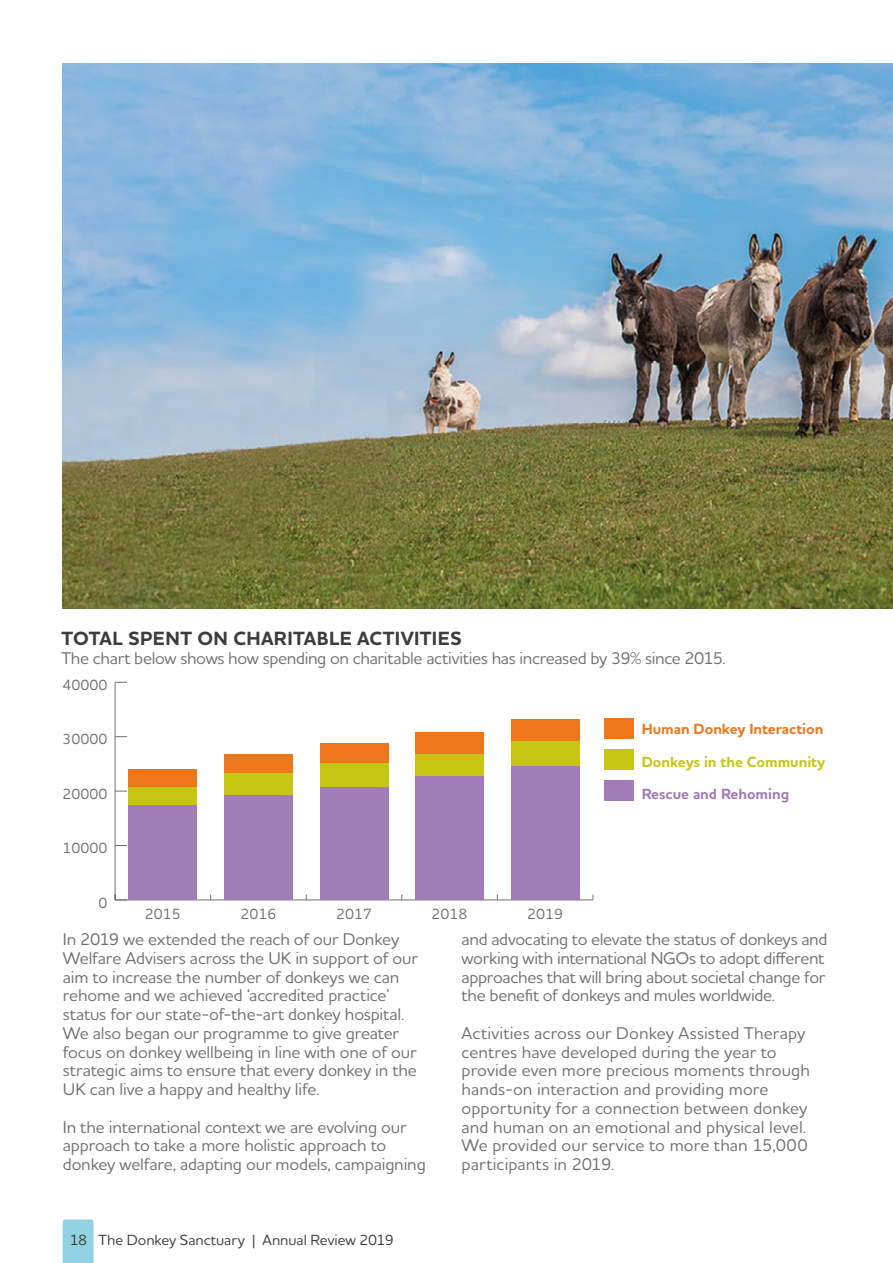
<style>
.page{position:relative;width:893px;height:1263px;background:#fff}
.page>*{position:absolute;margin:0;border:0;box-sizing:border-box;transform-origin:0 0}
.Sub_heading__H2{font:700 19.5px "Houschka Alt Pro";letter-spacing:.02em;color:#3c3c3b}
.Coloums_body_text__p{font:500 17.25px/18.8px "Houschka Alt Pro";letter-spacing:-.01em;color:#706f6f}
.t1{font:700 15px/32.7px "Houschka Alt Pro";color:#ee771b}
.t2{font:500 15px "Houschka Alt Pro";color:#706f6f}
.t3{font:500 15px "Houschka Alt Pro";color:#3c3c3b}
.s1{color:#c6c511}
.s2{color:#a17cb6}
</style>
<div class="page">
<svg style="left:63px;top:1219px;width:31px;height:44px"></svg>
<hr style="left:115px;top:899px;width:478px;height:1px;background:#706f6f">
<hr style="left:115px;top:682px;width:1px;height:218px;background:#706f6f">
<svg style="left:115px;top:894px;width:12px;height:6px"></svg>
<svg style="left:115px;top:791px;width:12px;height:1px"></svg>
<svg style="left:115px;top:736px;width:12px;height:1px"></svg>
<svg style="left:115px;top:682px;width:12px;height:1px"></svg>
<div style="left:604px;top:718px;width:30px;height:20px;background:#ee771b"></div>
<div style="left:128px;top:769px;width:69px;height:18px;background:#ee771b"></div>
<div style="left:224px;top:755px;width:69px;height:18px;background:#ee771b"></div>
<div style="left:320px;top:743px;width:68px;height:21px;background:#ee771b"></div>
<div style="left:415px;top:732px;width:69px;height:22px;background:#ee771b"></div>
<div style="left:511px;top:719px;width:69px;height:22px;background:#ee771b"></div>
<div style="left:604px;top:749px;width:30px;height:20px;background:#c6c511"></div>
<div style="left:128px;top:787px;width:69px;height:19px;background:#c6c511"></div>
<div style="left:224px;top:773px;width:69px;height:22px;background:#c6c511"></div>
<div style="left:320px;top:764px;width:68px;height:23px;background:#c6c511"></div>
<div style="left:415px;top:754px;width:69px;height:22px;background:#c6c511"></div>
<div style="left:511px;top:741px;width:69px;height:25px;background:#c6c511"></div>
<div style="left:604px;top:780px;width:30px;height:20px;background:#a17cb6"></div>
<div style="left:128px;top:806px;width:69px;height:94px;background:#a17cb6"></div>
<div style="left:224px;top:795px;width:69px;height:105px;background:#a17cb6"></div>
<div style="left:320px;top:787px;width:68px;height:113px;background:#a17cb6"></div>
<div style="left:415px;top:776px;width:69px;height:124px;background:#a17cb6"></div>
<div style="left:511px;top:766px;width:69px;height:134px;background:#a17cb6"></div>
<img style="left:63px;top:63px;width:830px;height:545px">
<h2 class="Sub_heading__H2" style="left:62px;top:626px;width:402px">TOTAL SPENT ON CHARITABLE ACTIVITIES</h2>
<p class="Coloums_body_text__p" style="left:61px;top:648px;width:666px">The chart below shows how spending on charitable activities has increased by 39% since 2015.</p>
<p class="t2" style="left:63px;top:675px;width:47px">40000</p>
<p class="t2" style="left:63px;top:730px;width:46px">30000</p>
<p class="t2" style="left:63px;top:784px;width:46px">20000</p>
<p class="t2" style="left:63px;top:838px;width:46px">10000</p>
<p class="t1" style="left:642px;top:713px;width:185px">Human Donkey Interaction<br><span class="s1">Donkeys in the Community<br></span><span class="s2">Rescue and Rehoming</span></p>
<p class="t2" style="left:99px;top:893px;width:10px">0</p>
<p class="t2" style="left:145px;top:904px;width:37px">2015</p>
<p class="t2" style="left:240px;top:904px;width:37px">2016</p>
<p class="t2" style="left:336px;top:904px;width:37px">2017</p>
<p class="t2" style="left:432px;top:904px;width:37px">2018</p>
<p class="t2" style="left:527px;top:904px;width:37px">2019</p>
<p class="Coloums_body_text__p" style="left:63px;top:929px;width:357px">In 2019 we extended the reach of our Donkey Welfare Advisers across the UK in support of our aim to increase the number of donkeys we can rehome and we achieved ‘accredited practice’ status for our state-of-the-art donkey hospital.<br>We also began our programme to give greater focus on donkey wellbeing in line with one of our strategic aims to ensure that every donkey in the UK can live a happy and healthy life.</p>
<p class="Coloums_body_text__p" style="left:63px;top:1117px;width:364px">In the international context we are evolving our approach to take a more holistic approach to donkey welfare, adapting our models, campaigning</p>
<p class="Coloums_body_text__p" style="left:462px;top:929px;width:367px">and advocating to elevate the status of donkeys and working with international NGOs to adopt different approaches that will bring about societal change for the benefit of donkeys and mules worldwide.</p>
<p class="Coloums_body_text__p" style="left:462px;top:1023px;width:350px">Activities across our Donkey Assisted Therapy centres have developed during the year to provide even more precious moments through hands-on interaction and providing more opportunity for a connection between donkey and human on an emotional and physical level.<br>We provided our service to more than 15,000 participants in 2019.</p>
<p class="t3" style="left:70px;top:1230px;width:325px">18 The Donkey Sanctuary | Annual Review 2019</p>
</div>
